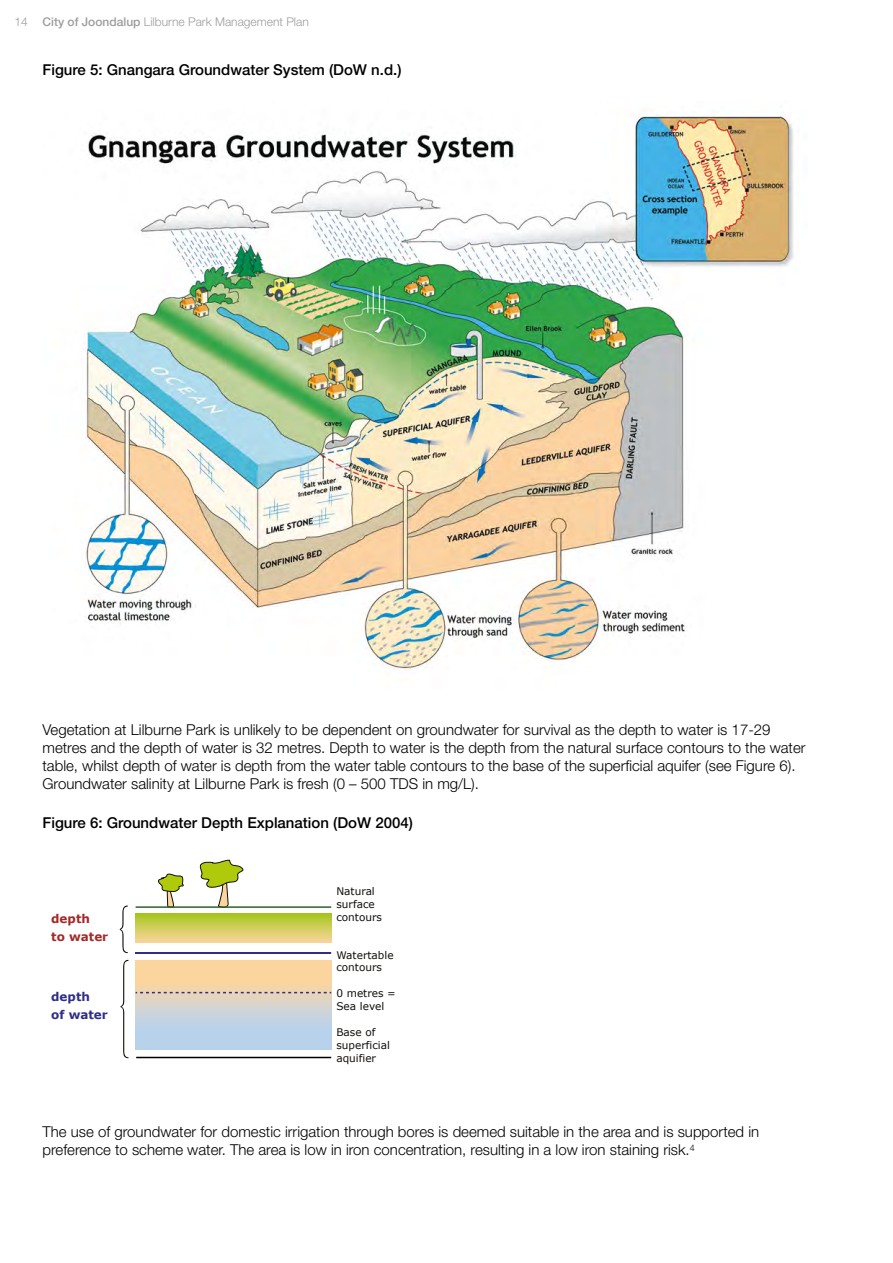
<style>
.page{position:relative;width:893px;height:1263px;background:#fff}
.page>*{position:absolute;margin:0;border:0;box-sizing:border-box;transform-origin:0 0}
.TEXT__Body{font:300 15px/18px "Helvetica Neue";color:#000}
.TEXT__Figures{font:500 15px "Helvetica Neue";color:#000}
.t1{font:300 12px "Helvetica Neue";color:#9d9d9c}
.t2{font:700 12px/18px "Verdana";color:#a32929}
.t3{font:700 12px/18px "Verdana";color:#312e87}
.t4{font:10.5px/12.8px "Verdana";color:#12100b}
.s1{font-weight:500}
</style>
<div class="page">
<img style="left:82px;top:112px;width:712px;height:559px">
<svg style="left:120px;top:905px;width:8px;height:48px"></svg>
<svg style="left:121px;top:960px;width:7px;height:98px"></svg>
<div style="left:136px;top:913px;width:195px;height:30px;background:linear-gradient(to bottom,#a5c61c,#f8d59a)"></div>
<svg style="left:136px;top:960px;width:195px;height:89px;background:#d9d3c6"></svg>
<svg style="left:199px;top:859px;width:47px;height:65px"></svg>
<svg style="left:158px;top:873px;width:26px;height:33px"></svg>
<hr style="left:136px;top:952px;width:195px;height:2px;background:#312e87">
<svg style="left:136px;top:992px;width:195px;height:1px"></svg>
<hr style="left:136px;top:906px;width:195px;height:2px;background:#2f632b">
<hr style="left:136px;top:1057px;width:195px;height:1px;background:#000">
<p class="t1" style="left:15px;top:14px;width:296px">14 <span class="s1">City of Joondalup</span> Lilburne Park Management Plan</p>
<p class="TEXT__Figures" style="left:43px;top:61px;width:361px">Figure 5: Gnangara Groundwater System (DoW n.d.)</p>
<p class="TEXT__Body" style="left:43px;top:720px;width:764px">Vegetation at Lilburne Park is unlikely to be dependent on groundwater for survival as the depth to water is 17-29 metres and the depth of water is 32 metres. Depth to water is the depth from the natural surface contours to the water table, whilst depth of water is depth from the water table contours to the base of the superficial aquifer (see Figure 6).<br>Groundwater salinity at Lilburne Park is fresh (0 – 500 TDS in mg/L).</p>
<p class="TEXT__Figures" style="left:43px;top:814px;width:372px">Figure 6: Groundwater Depth Explanation (DoW 2004)</p>
<p class="t2" style="left:51px;top:910px;width:58px">depth<br>to water</p>
<p class="t3" style="left:51px;top:988px;width:58px">depth<br>of water</p>
<p class="t4" style="left:336px;top:885px;width:47px">Natural surface contours</p>
<p class="t4" style="left:336px;top:948px;width:59px">Watertable contours</p>
<p class="t4" style="left:336px;top:987px;width:61px">0 metres =<br>Sea level</p>
<p class="t4" style="left:336px;top:1026px;width:55px">Base of superficial aquifier</p>
<p class="TEXT__Body" style="left:43px;top:1122px;width:718px">The use of groundwater for domestic irrigation through bores is deemed suitable in the area and is supported in preference to scheme water. The area is low in iron concentration, resulting in a low iron staining risk.<sup>4</sup></p>
</div>
